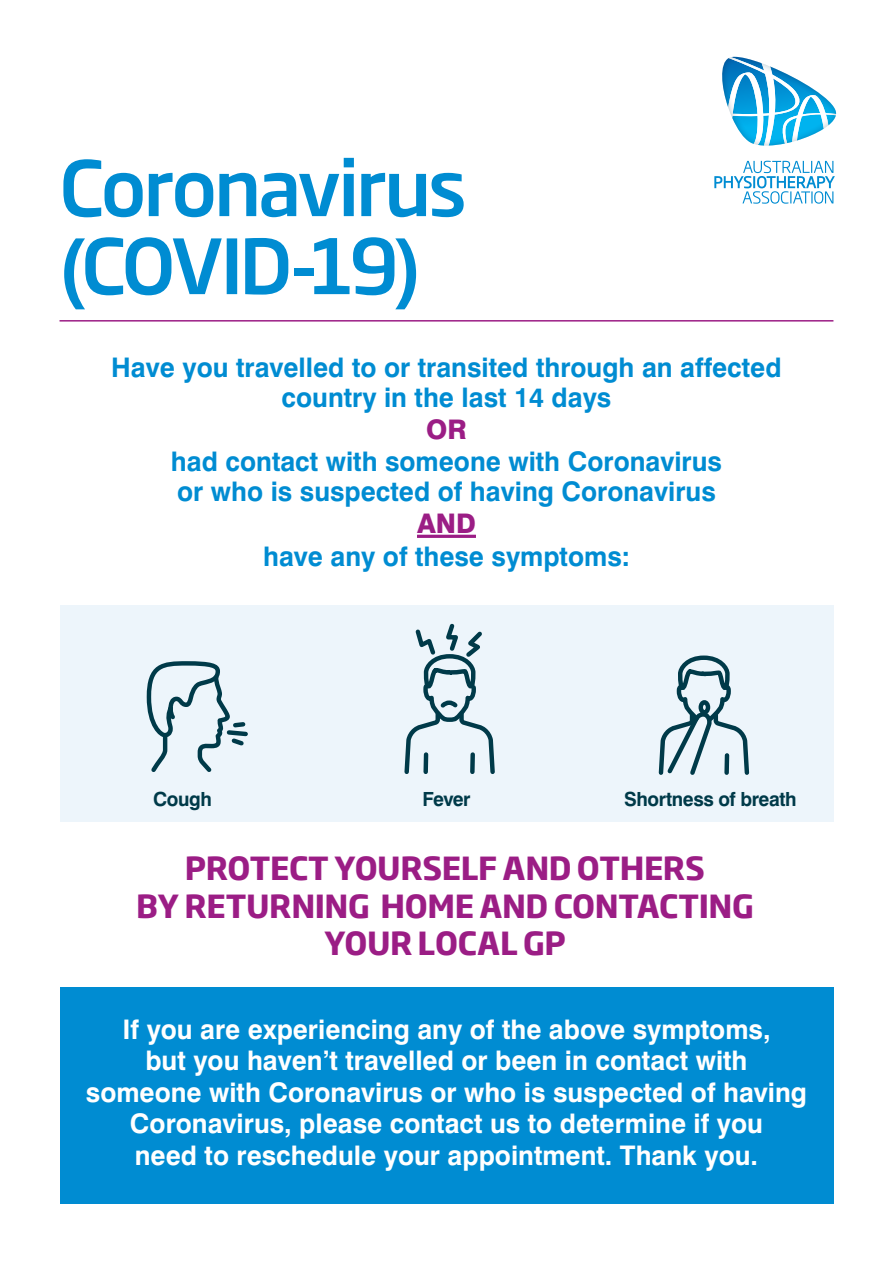
<style>
.page{position:relative;width:893px;height:1263px;background:#fff}
.page>*{position:absolute;margin:0;border:0;box-sizing:border-box;transform-origin:0 0}
.t1{font:500 75px/78px "Soho Gothic Std";letter-spacing:-.045em;color:#008cd2}
.t2{font:700 31.5px/37.5px "Soho Gothic Std";letter-spacing:-.015em;color:#9b1d85;text-align:center}
.t3{font:700 27px/31.5px "Swiss 721 BT";color:#fff;text-align:center}
.t4{font:700 27px/30px "Swiss 721 BT";color:#008cd2;text-align:center}
.t5{font:800 27px "Swiss 721 BT";color:#9b1d85}
.t6{font:700 19.5px "Swiss 721 BT";letter-spacing:-.02em;color:#003a49}
</style>
<div class="page">
<div style="left:60px;top:986px;width:773px;height:217px;background:#008cd2"></div>
<svg style="left:714px;top:161px;width:121px;height:43px"></svg>
<svg style="left:722px;top:57px;width:114px;height:89px"></svg>
<hr style="left:417px;top:535px;width:59px;height:3px;background:#9b1d85">
<hr style="left:60px;top:320px;width:773px;height:2px;background:#9b1d85">
<div style="left:60px;top:606px;width:773px;height:216px;background:#edf5fb"></div>
<svg style="left:146px;top:661px;width:102px;height:111px"></svg>
<svg style="left:404px;top:623px;width:91px;height:151px"></svg>
<svg style="left:658px;top:655px;width:92px;height:120px"></svg>
<div style="left:724px;top:755px;width:5px;height:18px;background:#003a49"></div>
<h1 class="t1" style="left:60px;top:150px;width:408px">Coronavirus (COVID-19)</h1>
<p class="t4" style="left:111px;top:352px;width:672px">Have you travelled to or transited through an affected country in the last 14 days</p>
<p class="t5" style="left:426px;top:413px;width:42px">OR</p>
<p class="t4" style="left:171px;top:446px;width:553px;text-align:left">had contact with someone with Coronavirus or who is suspected of having Coronavirus</p>
<p class="t5" style="left:417px;top:507px;width:60px">AND</p>
<p class="t4" style="left:263px;top:541px;width:368px">have any of these symptoms:</p>
<p class="t6" style="left:153px;top:787px;width:60px">Cough</p>
<p class="t6" style="left:422px;top:787px;width:50px">Fever</p>
<p class="t6" style="left:624px;top:787px;width:174px">Shortness of breath</p>
<p class="t2" style="left:136px;top:850px;width:619px">PROTECT YOURSELF AND OTHERS<br>BY RETURNING HOME AND CONTACTING<br>YOUR LOCAL GP</p>
<p class="t3" style="left:86px;top:1013px;width:723px">If you are experiencing any of the above symptoms,<br>but you haven’t travelled or been in contact with someone with Coronavirus or who is suspected of having Coronavirus, please contact us to determine if you<br>need to reschedule your appointment. Thank you.</p>
</div>
